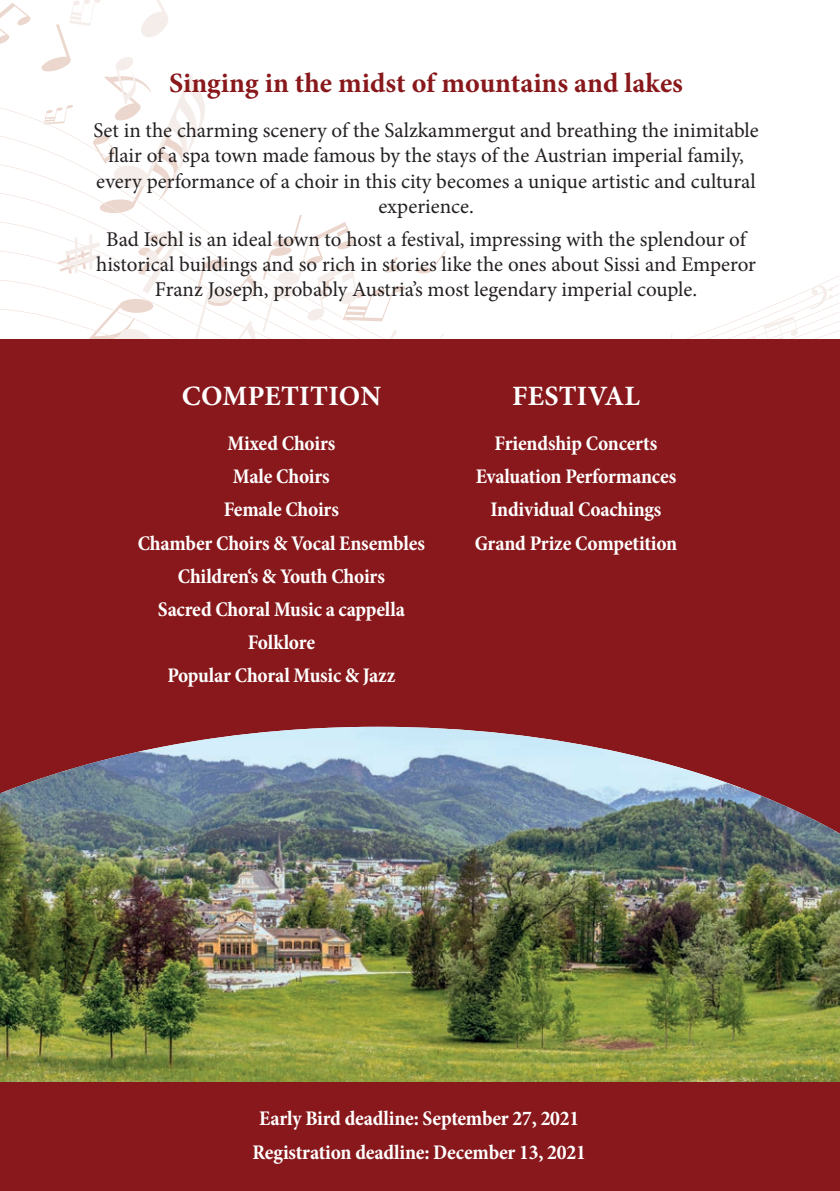
<style>
.page{position:relative;width:840px;height:1191px;background:#fff}
.page>*{position:absolute;margin:0;border:0;box-sizing:border-box;transform-origin:0 0}
.t1{font:700 28px "Minion Pro";color:#88181b}
.t2{font:700 28px "Minion Pro";letter-spacing:.01em;color:#fff}
.t3{font:21px/25.2px "Minion Pro";color:#231f20;text-align:center}
.t4{font:700 condensed 21px/33.2px "Minion Pro";letter-spacing:-.01em;color:#fff;text-align:center}
</style>
<div class="page">
<svg style="left:0;top:276px;width:838px;height:64px"></svg>
<svg style="left:654px;top:333px;width:18px;height:7px"></svg>
<svg style="left:763px;top:316px;width:34px;height:24px"></svg>
<svg style="left:809px;top:285px;width:23px;height:24px"></svg>
<svg style="left:728px;top:336px;width:27px;height:4px"></svg>
<svg style="left:469px;top:339px;width:25px;height:1px"></svg>
<svg style="left:0;top:3px;width:31px;height:41px"></svg>
<div style="left:0;top:340px;width:839px;height:851px;background:#88181b"></div>
<img style="left:0;top:727px;width:839px;height:355px">
<svg style="left:40px;top:0;width:405px;height:340px"></svg>
<h1 class="t1" style="left:169px;top:63px;width:515px">Singing in the midst of mountains and lakes</h1>
<p class="t3" style="left:93px;top:118px;width:666px">Set in the charming scenery of the Salzkammergut and breathing the inimitable air of a spa town made famous by the stays of the Austrian imperial family, every performance of a choir in this city becomes a unique artistic and cultural experience.</p>
<p class="t3" style="left:96px;top:227px;width:661px">Bad Ischl is an ideal town to host a festival, impressing with the splendour of historical buildings and so rich in stories like the ones about Sissi and Emperor<br>Franz Joseph, probably Austria’s most legendary imperial couple.</p>
<h1 class="t2" style="left:181px;top:376px;width:201px">COMPETITION</h1>
<p class="t4" style="left:138px;top:427px;width:289px">Mixed Choirs<br>Male Choirs<br>Female Choirs<br>Chamber Choirs &amp; Vocal Ensembles<br>Children‘s &amp; Youth Choirs<br>Sacred Choral Music a cappella<br>Folklore<br>Popular Choral Music &amp; Jazz</p>
<h1 class="t2" style="left:512px;top:376px;width:129px">FESTIVAL</h1>
<p class="t4" style="left:474px;top:427px;width:204px">Friendship Concerts<br>Evaluation Performances<br>Individual Coachings<br>Grand Prize Competition</p>
<p class="t4" style="left:252px;top:1102px;width:335px">Early Bird deadline: September 27, 2021<br>Registration deadline: December 13, 2021</p>
</div>
